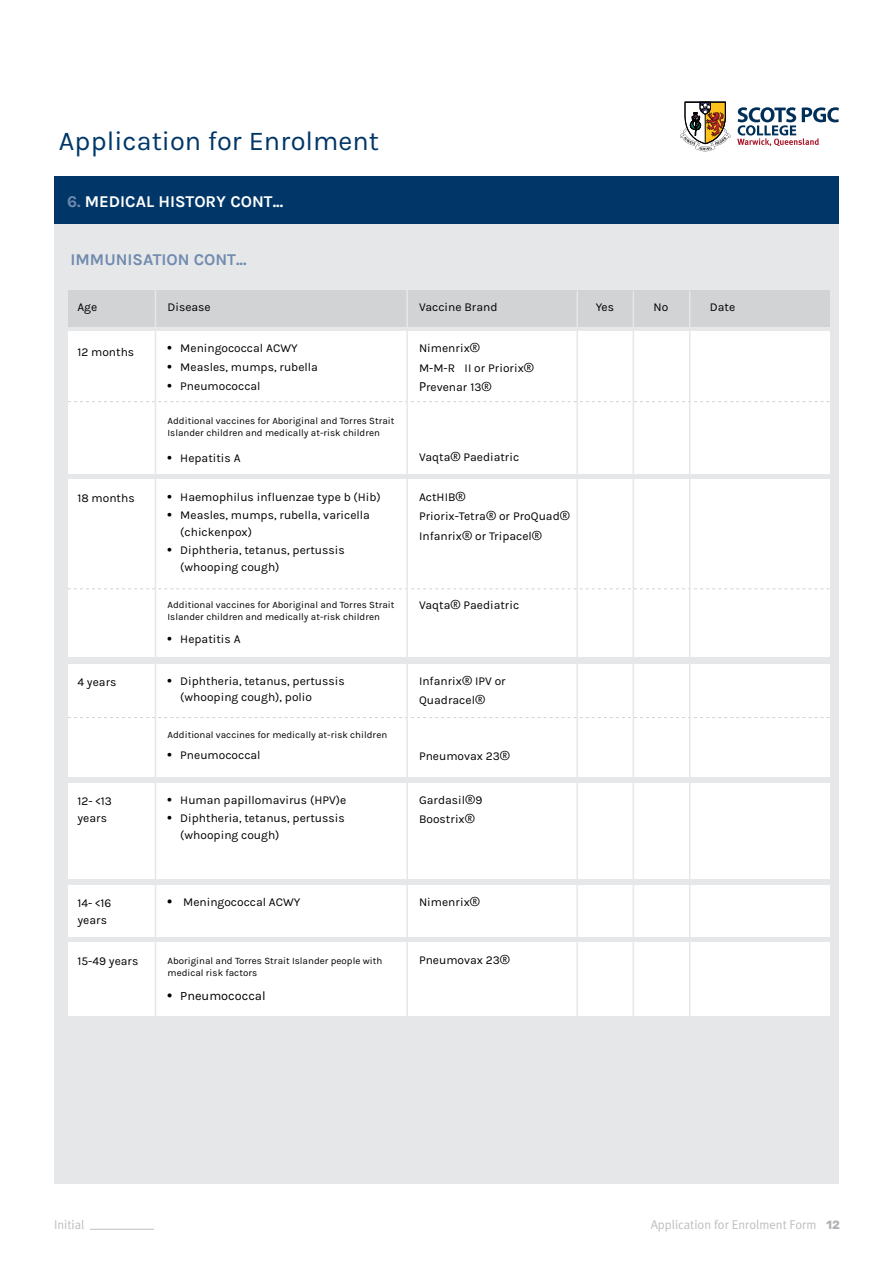
<style>
.page{position:relative;width:893px;height:1263px;background:#fff}
.page>*{position:absolute;margin:0;border:0;box-sizing:border-box;transform-origin:0 0}
.t1{font:27.15px "Karla";color:#003768}
.t2{font:700 16.5px "Karla";color:#fff}
.t3{font:700 16.5px "Karla";color:#718bb0}
.t4{font:12.75px "Meta Plus Normal";color:#bcbec0}
.t5{font:12.75px "Karla";color:#000}
.t6{font:12px/19.5px "Karla";color:#000}
.t7{font:9.75px/12px "Karla";color:#000}
.s1{color:#718bb0}
.s2{font-family:"Helvetica LT"}
.s3{font-family:"Meta Plus Normal";font-size:12.75px}
.s4{font-family:"Helvetica LT";font-size:12.75px}
.s5{font-family:"Rubik";font-weight:700;font-size:12px;color:#b1b3b9}
</style>
<div class="page">
<svg style="left:680px;top:102px;width:50px;height:49px"></svg>
<svg style="left:737px;top:107px;width:102px;height:39px"></svg>
<hr style="left:90px;top:1229px;width:64px;height:1px;background:#bcbec0">
<div style="left:54px;top:176px;width:785px;height:1007px;background:#e6e7e8"></div>
<div style="left:54px;top:176px;width:785px;height:47px;background:#003768"></div>
<div style="left:68px;top:290px;width:761px;height:36px;background:#d1d3d4"></div>
<div style="left:68px;top:331px;width:761px;height:143px;background:#fff"></div>
<svg style="left:68px;top:401px;width:761px;height:1px"></svg>
<div style="left:68px;top:480px;width:761px;height:177px;background:#fff"></div>
<svg style="left:68px;top:588px;width:761px;height:1px"></svg>
<div style="left:68px;top:664px;width:761px;height:113px;background:#fff"></div>
<svg style="left:68px;top:717px;width:761px;height:1px"></svg>
<div style="left:68px;top:783px;width:761px;height:95px;background:#fff"></div>
<div style="left:68px;top:885px;width:761px;height:51px;background:#fff"></div>
<div style="left:68px;top:943px;width:761px;height:73px;background:#fff"></div>
<hr style="left:406px;top:281px;width:2px;height:735px;background:#e6e7e8">
<hr style="left:633px;top:291px;width:1px;height:732px;background:#e6e7e8">
<hr style="left:689px;top:291px;width:1px;height:732px;background:#e6e7e8">
<hr style="left:576px;top:291px;width:2px;height:732px;background:#e6e7e8">
<hr style="left:155px;top:289px;width:1px;height:727px;background:#e6e7e8">
<h1 class="t1" style="left:59px;top:126px;width:322px">Application for Enrolment</h1>
<h2 class="t2" style="left:67px;top:192px;width:218px"><span class="s1">6.</span> MEDICAL HISTORY CONT...</h2>
<h2 class="t3" style="left:70px;top:250px;width:178px">IMMUNISATION CONT...</h2>
<p class="t6" style="left:77px;top:298px;width:21px">Age</p>
<p class="t6" style="left:168px;top:298px;width:45px">Disease</p>
<p class="t6" style="left:419px;top:298px;width:80px">Vaccine Brand</p>
<p class="t6" style="left:596px;top:298px;width:20px">Yes</p>
<p class="t6" style="left:654px;top:298px;width:16px">No</p>
<p class="t6" style="left:710px;top:298px;width:27px">Date</p>
<p class="t6" style="left:77px;top:343px;width:58px">12 months</p>
<p class="t6" style="left:168px;top:339px;width:132px"><span class="s2">•</span> Meningococcal ACWY</p>
<p class="t6" style="left:168px;top:358px;width:152px"><span class="s2">•</span> Measles, mumps, rubella</p>
<p class="t6" style="left:168px;top:376px;width:95px"><span class="s2">•</span> Pneumococcal</p>
<p class="t6" style="left:419px;top:339px;width:116px">Nimenrix<span class="s3">®<br></span>M-M-R® II or Priorix<span class="s3">®<br>P</span>revenar 13<span class="s3">®</span></p>
<p class="t7" style="left:168px;top:414px;width:228px">Additional vaccines for Aboriginal and Torres Strait<br>Islander children and medically at-risk children</p>
<p class="t6" style="left:168px;top:449px;width:75px"><span class="s2">•</span> Hepatitis A</p>
<p class="t6" style="left:419px;top:448px;width:102px">Vaqta<span class="s3">®</span> Paediatric</p>
<p class="t6" style="left:77px;top:488px;width:59px">18 months</p>
<p class="t6" style="left:168px;top:487px;width:215px"><span class="s2">•</span> Haemophilus influenzae type b (Hib)</p>
<p class="t6" style="left:180px;top:507px;width:191px;line-height:16.5px;text-indent:-13px"><span class="s2">•</span> Measles, mumps, rubella, varicella (chickenpox)</p>
<p class="t6" style="left:180px;top:542px;width:166px;line-height:16.5px;text-indent:-13px"><span class="s2">•</span> Diphtheria, tetanus, pertussis (whooping cough)</p>
<p class="t6" style="left:419px;top:487px;width:152px">ActHIB<span class="s3">®<br></span>Priorix-Tetra<span class="s3">®</span> or ProQuad<span class="s3">®<br></span>Infanrix<span class="s3">®</span> or Tripacel<span class="s3">®</span></p>
<p class="t7" style="left:168px;top:599px;width:228px">Additional vaccines for Aboriginal and Torres Strait<br>Islander children and medically at-risk children</p>
<p class="t6" style="left:419px;top:596px;width:102px">Vaqta<span class="s3">®</span> Paediatric</p>
<p class="t6" style="left:168px;top:630px;width:75px"><span class="s2">•</span> Hepatitis A</p>
<p class="t6" style="left:77px;top:672px;width:41px">4 years</p>
<p class="t6" style="left:180px;top:673px;width:166px;line-height:16.5px;text-indent:-13px"><span class="s2">•</span> Diphtheria, tetanus, pertussis (whooping cough), polio</p>
<p class="t6" style="left:419px;top:671px;width:88px">Infanrix<span class="s3">®</span> IPV or<br>Quadracel<span class="s3">®</span></p>
<p class="t7" style="left:168px;top:729px;width:221px">Additional vaccines for medically at-risk children</p>
<p class="t6" style="left:168px;top:745px;width:95px"><span class="s2">•</span> Pneumococcal</p>
<p class="t6" style="left:419px;top:746px;width:93px">Pneumovax 23<span class="s3">®</span></p>
<p class="t6" style="left:77px;top:792px;width:36px;line-height:17.2px">12- &lt;13 years</p>
<p class="t6" style="left:168px;top:790px;width:180px"><span class="s2">•</span> Human papillomavirus (HPV)e</p>
<p class="t6" style="left:180px;top:810px;width:166px;line-height:16.5px;text-indent:-13px"><span class="s2">•</span> Diphtheria, tetanus, pertussis (whooping cough)</p>
<p class="t6" style="left:419px;top:790px;width:65px">Gardasil<span class="s3">®</span>9<br>Boostrix<span class="s3">®</span></p>
<p class="t6" style="left:77px;top:893px;width:36px">14- &lt;16</p>
<p class="t6" style="left:168px;top:892px;width:134px"><span class="s4">•</span> Meningococcal ACWY</p>
<p class="t6" style="left:419px;top:892px;width:62px">Nimenrix<span class="s3">®</span></p>
<p class="t6" style="left:77px;top:910px;width:31px">years</p>
<p class="t6" style="left:77px;top:951px;width:63px">15-49 years</p>
<p class="t7" style="left:168px;top:955px;width:216px">Aboriginal and Torres Strait Islander people with</p>
<p class="t6" style="left:419px;top:950px;width:93px">Pneumovax 23<span class="s3">®</span></p>
<p class="t7" style="left:168px;top:967px;width:91px">medical risk factors</p>
<p class="t5" style="left:168px;top:989px;width:100px"><span class="s2">•</span> Pneumococcal</p>
<p class="t4" style="left:54px;top:1217px;width:32px">Initial</p>
<p class="t4" style="left:651px;top:1217px;width:191px">Application for Enrolment Form <span class="s5">12</span></p>
</div>
